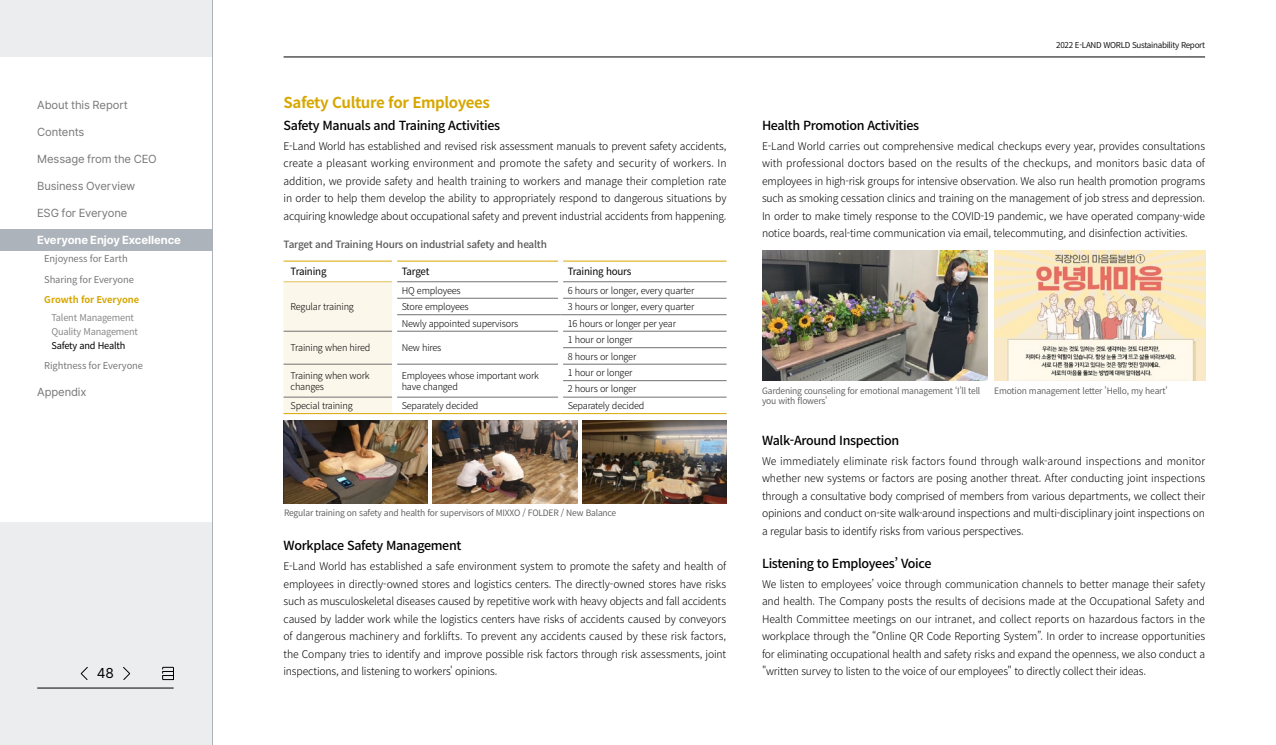
<style>
.page{position:relative;width:1276px;height:745px;background:#fff}
.page>*{position:absolute;margin:0;border:0;box-sizing:border-box;transform-origin:0 0}
.중제{font:700 15px "Noto Sans CJ Kkr";letter-spacing:-.025em;color:#d7a700}
.t1{font:13.75px "Inter";color:#000}
.본문_제목{font:500 12.5px "Noto Sans CJ Kkr";letter-spacing:-.025em;color:#000}
.t2{font:11.25px "Inter";letter-spacing:-.01em;color:#767776}
.t3{font:700 11.25px "Inter";letter-spacing:-.01em;color:#fff}
.본문{font:300 10.62px/17.5px "Noto Sans CJ Kkr";letter-spacing:-.02em;color:#000;text-align:justify}
.표_그래프_제목{font:500 10px "Noto Sans KR";letter-spacing:-.02em;color:#595757}
.표_구분{font:10px "Noto Sans CJ Kkr";letter-spacing:-.02em;color:#000}
.표_내용{font:300 9.38px/11.2px "Noto Sans CJ Kkr";letter-spacing:-.02em;color:#000}
.t4{font:9.38px "Noto Sans CJ Kkr";letter-spacing:-.01em;color:#767776}
.표_구분-2{font:9.38px "Noto Sans CJ Kkr";letter-spacing:-.02em;color:#898989}
.t5{font:700 9.38px "Noto Sans CJ Kkr";letter-spacing:-.005em;color:#d7a700}
.표_구분-3{font:9.38px "Noto Sans CJ Kkr";letter-spacing:-.02em;color:#000}
.캡션{font:600 8.75px/10px "Noto Sans CJ Kkr";letter-spacing:-.02em;color:#595757}
.t6{font:600 8.12px "Noto Sans CJ Kkr";letter-spacing:-.035em;color:#000}
</style>
<div class="page">
<div style="left:0;top:0;width:213px;height:744px;background:#ebedef"></div>
<hr style="left:283px;top:57px;width:922px;height:1px;background:#000">
<svg style="left:81px;top:666px;width:7px;height:13px"></svg>
<svg style="left:123px;top:666px;width:7px;height:13px"></svg>
<hr style="left:37px;top:687px;width:137px;height:1px;background:#000">
<div style="left:0;top:57px;width:213px;height:464px;background:#fff"></div>
<hr style="left:212px;top:0;width:1px;height:744px;background:#adb3ba">
<div style="left:0;top:229px;width:213px;height:22px;background:#adb3ba"></div>
<svg style="left:162px;top:666px;width:12px;height:13px"></svg>
<div style="left:283px;top:282px;width:109px;height:131px;background:#fcf7eb"></div>
<hr style="left:397px;top:281px;width:161px;height:1px;background:#727171">
<hr style="left:563px;top:281px;width:163px;height:1px;background:#727171">
<hr style="left:283px;top:261px;width:109px;height:1px;background:#d7a700">
<hr style="left:397px;top:261px;width:161px;height:1px;background:#d7a700">
<hr style="left:563px;top:261px;width:163px;height:1px;background:#d7a700">
<hr style="left:283px;top:281px;width:109px;height:1px;background:#e3c05c">
<hr style="left:283px;top:331px;width:109px;height:1px;background:#727171">
<hr style="left:283px;top:364px;width:109px;height:1px;background:#727171">
<hr style="left:283px;top:396px;width:109px;height:1px;background:#727171">
<hr style="left:397px;top:364px;width:161px;height:1px;background:#727171">
<hr style="left:397px;top:396px;width:161px;height:1px;background:#727171">
<hr style="left:397px;top:298px;width:161px;height:1px;background:#727171">
<hr style="left:397px;top:331px;width:161px;height:1px;background:#727171">
<hr style="left:283px;top:413px;width:111px;height:1px;background:#d7a700">
<hr style="left:394px;top:413px;width:166px;height:1px;background:#d7a700">
<hr style="left:560px;top:413px;width:166px;height:1px;background:#d7a700">
<hr style="left:563px;top:298px;width:163px;height:1px;background:#727171">
<hr style="left:397px;top:314px;width:163px;height:1px;background:#727171">
<hr style="left:560px;top:314px;width:166px;height:1px;background:#727171">
<hr style="left:563px;top:331px;width:163px;height:1px;background:#727171">
<hr style="left:563px;top:347px;width:163px;height:1px;background:#727171">
<hr style="left:563px;top:364px;width:163px;height:1px;background:#727171">
<hr style="left:563px;top:380px;width:163px;height:1px;background:#727171">
<hr style="left:563px;top:396px;width:163px;height:1px;background:#727171">
<img style="left:283px;top:420px;width:145px;height:83px">
<img style="left:762px;top:251px;width:225px;height:129px">
<img style="left:994px;top:251px;width:211px;height:129px">
<img style="left:433px;top:420px;width:144px;height:83px">
<img style="left:582px;top:420px;width:144px;height:83px">
<p class="t2" style="left:37px;top:97px;width:92px">About this Report</p>
<p class="t2" style="left:37px;top:124px;width:49px">Contents</p>
<p class="t2" style="left:37px;top:150px;width:121px">Message from the CEO</p>
<p class="t2" style="left:37px;top:177px;width:100px">Business Overview</p>
<p class="t2" style="left:37px;top:204px;width:92px">ESG for Everyone</p>
<p class="t3" style="left:37px;top:231px;width:145px">Everyone Enjoy Excellence</p>
<p class="t4" style="left:44px;top:253px;width:85px">Enjoyness for Earth</p>
<p class="t4" style="left:44px;top:274px;width:91px">Sharing for Everyone</p>
<p class="t5" style="left:44px;top:294px;width:97px">Growth for Everyone</p>
<p class="표_구분-2" style="left:51px;top:312px;width:84px">Talent Management</p>
<p class="표_구분-2" style="left:51px;top:326px;width:88px">Quality Management</p>
<p class="표_구분-3" style="left:51px;top:340px;width:75px">Safety and Health</p>
<p class="t4" style="left:44px;top:360px;width:100px">Rightness for Everyone</p>
<p class="t2" style="left:37px;top:383px;width:51px">Appendix</p>
<p class="t1" style="left:97px;top:663px;width:19px">48</p>
<p class="중제" style="left:283px;top:94px;width:208px">Safety Culture for Employees</p>
<p class="본문_제목" style="left:283px;top:118px;width:218px">Safety Manuals and Training Activities</p>
<p class="본문" style="left:283px;top:137px;width:444px">E-Land World has established and revised risk assessment manuals to prevent safety accidents, create a pleasant working environment and promote the safety and security of workers. In addition, we provide safety and health training to workers and manage their completion rate in order to help them develop the ability to appropriately respond to dangerous situations by acquiring knowledge about occupational safety and prevent industrial accidents from happening.</p>
<p class="표_그래프_제목" style="left:283px;top:238px;width:265px">Target and Training Hours on industrial safety and health</p>
<p class="표_구분" style="left:291px;top:266px;width:37px">Training</p>
<p class="표_구분" style="left:402px;top:266px;width:29px">Target</p>
<p class="표_구분" style="left:568px;top:266px;width:65px">Training hours</p>
<p class="표_내용" style="left:291px;top:301px;width:65px">Regular training</p>
<p class="표_내용" style="left:402px;top:284px;width:61px">HQ employees</p>
<p class="표_내용" style="left:568px;top:284px;width:128px">6 hours or longer, every quarter</p>
<p class="표_내용" style="left:402px;top:301px;width:69px">Store employees</p>
<p class="표_내용" style="left:568px;top:301px;width:128px">3 hours or longer, every quarter</p>
<p class="표_내용" style="left:402px;top:317px;width:118px">Newly appointed supervisors</p>
<p class="표_내용" style="left:568px;top:317px;width:110px">16 hours or longer per year</p>
<p class="표_내용" style="left:291px;top:342px;width:81px">Training when hired</p>
<p class="표_내용" style="left:402px;top:342px;width:41px">New hires</p>
<p class="표_내용" style="left:568px;top:334px;width:66px">1 hour or longer</p>
<p class="표_내용" style="left:568px;top:350px;width:70px">8 hours or longer</p>
<p class="표_내용" style="left:291px;top:369px;width:81px">Training when work changes</p>
<p class="표_내용" style="left:402px;top:369px;width:139px">Employees whose important work have changed</p>
<p class="표_내용" style="left:568px;top:367px;width:66px">1 hour or longer</p>
<p class="표_내용" style="left:568px;top:383px;width:70px">2 hours or longer</p>
<p class="표_내용" style="left:291px;top:400px;width:64px">Special training</p>
<p class="표_내용" style="left:402px;top:400px;width:78px">Separately decided</p>
<p class="표_내용" style="left:568px;top:400px;width:78px">Separately decided</p>
<p class="캡션" style="left:284px;top:508px;width:334px">Regular training on safety and health for supervisors of MIXXO / FOLDER / New Balance</p>
<p class="본문_제목" style="left:283px;top:538px;width:179px">Workplace Safety Management</p>
<p class="본문" style="left:283px;top:557px;width:444px">E-Land World has established a safe environment system to promote the safety and health of employees in directly-owned stores and logistics centers. The directly-owned stores have risks such as musculoskeletal diseases caused by repetitive work with heavy objects and fall accidents caused by ladder work while the logistics centers have risks of accidents caused by conveyors of dangerous machinery and forklifts. To prevent any accidents caused by these risk factors, the Company tries to identify and improve possible risk factors through risk assessments, joint inspections, and listening to workers' opinions.</p>
<p class="t6" style="left:1056px;top:40px;width:150px">2022 E-LAND WORLD Sustainability Report</p>
<p class="본문_제목" style="left:762px;top:118px;width:159px">Health Promotion Activities</p>
<p class="본문" style="left:762px;top:137px;width:444px">E-Land World carries out comprehensive medical checkups every year, provides consultations with professional doctors based on the results of the checkups, and monitors basic data of employees in high-risk groups for intensive observation. We also run health promotion programs such as smoking cessation clinics and training on the management of job stress and depression.<br>In order to make timely response to the COVID-19 pandemic, we have operated company-wide notice boards, real-time communication via email, telecommuting, and disinfection activities.</p>
<p class="캡션" style="left:762px;top:385px;width:220px">Gardening counseling for emotional management ‘I’ll tell you with flowers'</p>
<p class="캡션" style="left:994px;top:385px;width:175px">Emotion management letter 'Hello, my heart'</p>
<p class="본문_제목" style="left:762px;top:433px;width:139px">Walk-Around Inspection</p>
<p class="본문" style="left:762px;top:452px;width:444px">We immediately eliminate risk factors found through walk-around inspections and monitor whether new systems or factors are posing another threat. After conducting joint inspections through a consultative body comprised of members from various departments, we collect their opinions and conduct on-site walk-around inspections and multi-disciplinary joint inspections on a regular basis to identify risks from various perspectives.</p>
<p class="본문_제목" style="left:762px;top:556px;width:171px">Listening to Employees’ Voice</p>
<p class="본문" style="left:762px;top:574px;width:444px">We listen to employees’ voice through communication channels to better manage their safety and health. The Company posts the results of decisions made at the Occupational Safety and Health Committee meetings on our intranet, and collect reports on hazardous factors in the workplace through the “Online QR Code Reporting System”. In order to increase opportunities for eliminating occupational health and safety risks and expand the openness, we also conduct a "written survey to listen to the voice of our employees" to directly collect their ideas.</p>
</div>
